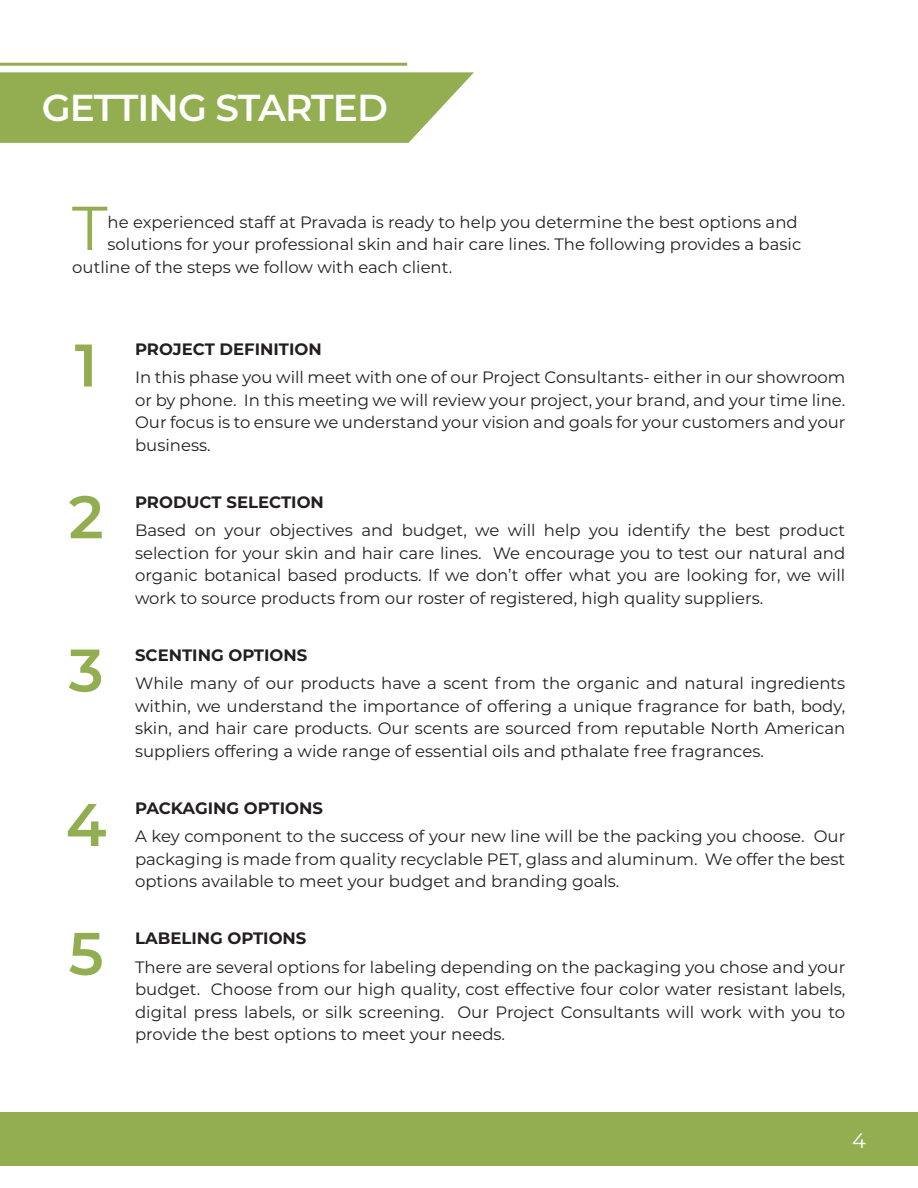
<style>
.page{position:relative;width:918px;height:1188px;background:#fff}
.page>*{position:absolute;margin:0;border:0;box-sizing:border-box;transform-origin:0 0}
.t1{font:61.95px "Montserrat";color:#92ae50}
.t2{font:600 60px "Montserrat";color:#92ae50}
.Heading_2{font:600 37.5px "Montserrat";letter-spacing:-.025em;color:#fff}
.t3{font:21px "Montserrat";color:#fff}
.t4{font:16.5px/22.5px "Montserrat";color:#231f20;text-align:justify}
.t5{font:700 16.5px "Montserrat";color:#231f20}
</style>
<div class="page">
<div style="left:0;top:1112px;width:918px;height:54px;background:#92ae50"></div>
<svg style="left:0;top:72px;width:474px;height:71px;background:#9ab35c"></svg>
<hr style="left:0;top:63px;width:407px;height:3px;background:#92ae50">
<p class="Heading_2" style="left:42px;top:81px;width:348px">GETTING STARTED</p>
<p class="t1" style="left:72px;top:185px;width:37px">T</p>
<p class="t4" style="left:108px;top:210px;width:692px">he experienced staff at Pravada is ready to help you determine the best options and</p>
<p class="t4" style="left:108px;top:232px;width:695px">solutions for your professional skin and hair care lines. The following provides a basic</p>
<p class="t4" style="left:72px;top:255px;width:381px">outline of the steps we follow with each client.</p>
<p class="t2" style="left:75px;top:323px;width:24px">1</p>
<p class="t5" style="left:135px;top:337px;width:188px">PROJECT DEFINITION</p>
<p class="t4" style="left:135px;top:366px;width:712px">In this phase you will meet with one of our Project Consultants- either in our showroom or by phone. In this meeting we will review your project, your brand, and your time line.<br>Our focus is to ensure we understand your vision and goals for your customers and your business.</p>
<p class="t2" style="left:69px;top:474px;width:36px">2</p>
<p class="t5" style="left:135px;top:490px;width:190px">PRODUCT SELECTION</p>
<p class="t4" style="left:135px;top:519px;width:712px">Based on your objectives and budget, we will help you identify the best product selection for your skin and hair care lines. We encourage you to test our natural and organic botanical based products. If we don’t offer what you are looking for, we will work to source products from our roster of registered, high quality suppliers.</p>
<p class="t2" style="left:69px;top:628px;width:36px">3</p>
<p class="t5" style="left:135px;top:643px;width:174px">SCENTING OPTIONS</p>
<p class="t4" style="left:135px;top:672px;width:712px">While many of our products have a scent from the organic and natural ingredients within, we understand the importance of offering a unique fragrance for bath, body, skin, and hair care products. Our scents are sourced from reputable North American suppliers offering a wide range of essential oils and pthalate free fragrances.</p>
<p class="t2" style="left:66px;top:782px;width:42px">4</p>
<p class="t5" style="left:135px;top:796px;width:189px">PACKAGING OPTIONS</p>
<p class="t4" style="left:135px;top:825px;width:712px">A key component to the success of your new line will be the packing you choose. Our packaging is made from quality recyclable PET, glass and aluminum. We offer the best options available to meet your budget and branding goals.</p>
<p class="t2" style="left:69px;top:911px;width:37px">5</p>
<p class="t5" style="left:135px;top:927px;width:173px">LABELING OPTIONS</p>
<p class="t4" style="left:135px;top:955px;width:712px">There are several options for labeling depending on the packaging you chose and your budget. Choose from our high quality, cost effective four color water resistant labels, digital press labels, or silk screening. Our Project Consultants will work with you to provide the best options to meet your needs.</p>
<p class="t3" style="left:852px;top:1126px;width:15px">4</p>
</div>
